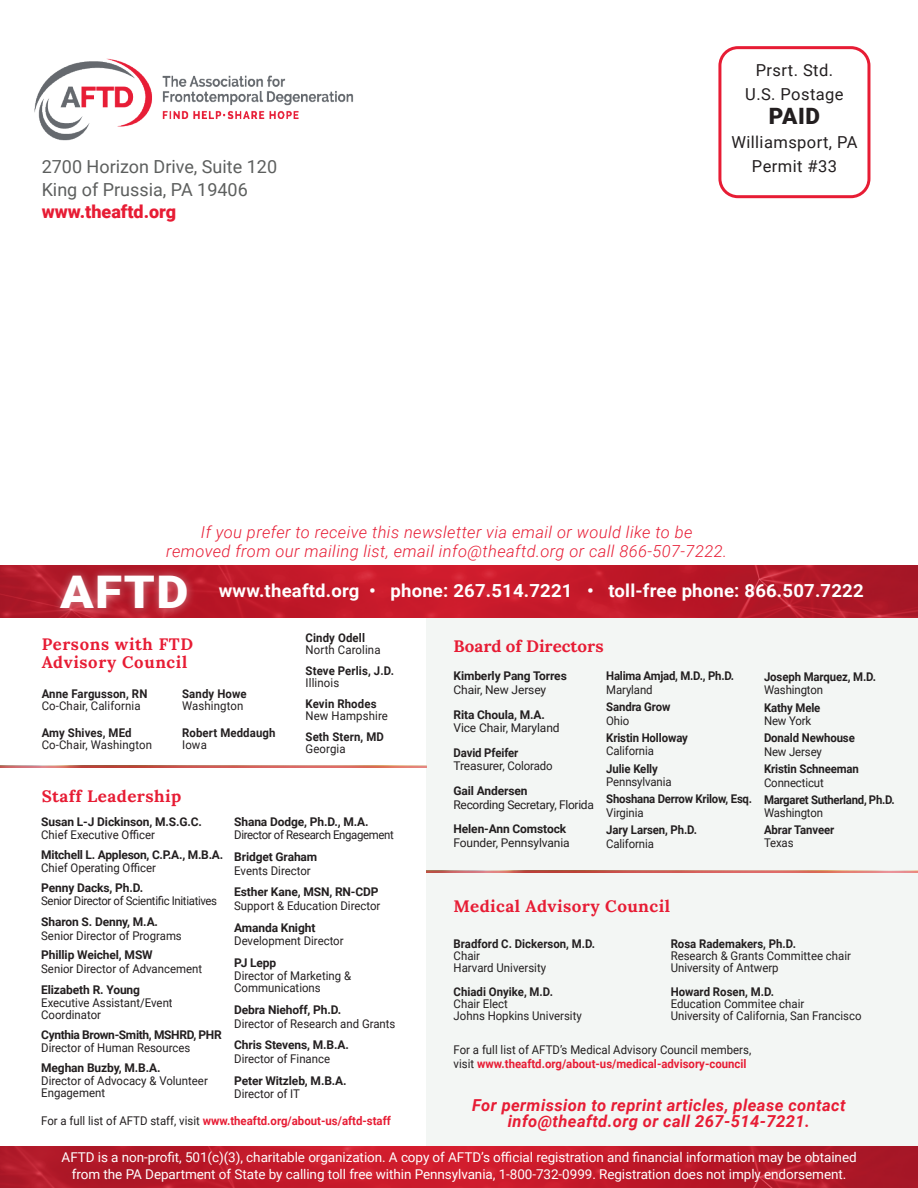
<style>
.page{position:relative;width:918px;height:1188px;background:#fff}
.page>*{position:absolute;margin:0;border:0;box-sizing:border-box;transform-origin:0 0}
.t1{font:900 45px "Roboto";color:#fff;scale:1.1 1}
.t2{font:900 22.5px "Roboto";color:#231f20}
.t3{font:700 18px "Roboto";letter-spacing:.01em;color:#fff}
.t4{font:18px/22.5px "Roboto";color:#5d5f5e}
.t5{font:900 18px "Roboto";color:#e71c34}
.t6{font:italic 300 16.5px/19.8px "Roboto";letter-spacing:.025em;color:#e71c34;text-align:center}
.t7{font:italic 700 16.5px/16.5px "Roboto";letter-spacing:.025em;color:#e71c34;text-align:center}
.t8{font:700 16.5px/18px "Lora";letter-spacing:.025em;color:#e71c34}
.t9{font:16.5px/24px "Roboto";letter-spacing:.025em;color:#231f20;text-align:center}
.t10{font:700 16.5px "Lora";color:#e71c34}
.t11{font:13.5px/16.2px "Roboto";letter-spacing:-.005em;color:#fff;text-align:center}
.t12{font:12px/12px "Roboto";color:#231f20;scale:.95 1}
.t13{font:700 12px "Roboto";letter-spacing:-.01em;color:#231f20}
.t14{font:700 12px "Roboto";letter-spacing:-.01em;color:#231f20;scale:.95 1}
.t15{font:700 12px "Roboto";letter-spacing:.01em;color:#231f20;scale:.95 1}
.t16{font:12px "Roboto";color:#231f20}
.t17{font:12px "Roboto";letter-spacing:-.03em;color:#231f20;scale:.95 1}
.t18{font:700 12px "Roboto";color:#e71c34;scale:.95 1}
.t19{font:700 12px "Roboto";letter-spacing:-.03em;color:#231f20}
.t20{font:12px "Roboto";letter-spacing:-.025em;color:#231f20}
.s1{font-weight:400;color:#231f20}
.s2{font-weight:700;color:#e71c34}
</style>
<div class="page">
<div style="left:426px;top:617px;width:492px;height:571px;background:#f3f6f4"></div>
<img style="left:34px;top:58px;width:320px;height:83px">
<div style="left:718px;top:46px;width:152px;height:152px;border:3px solid #e71c34;border-radius:18px"></div>
<hr style="left:0;top:766px;width:426px;height:2px;background:#e71c34">
<hr style="left:426px;top:871px;width:492px;height:2px;background:#e71c34">
<svg style="left:0;top:565px;width:918px;height:52px;background:#bd1929"></svg>
<div style="left:51px;top:566px;width:145px;height:52px;background:#fff;opacity:.44"></div>
<svg style="left:0;top:1147px;width:918px;height:41px;background:#bd1929"></svg>
<h3 class="t4" style="left:42px;top:155px;width:237px">2700 Horizon Drive, Suite 120<br>King of Prussia, PA 19406</h3>
<h3 class="t5" style="left:42px;top:199px;width:136px">www.theaftd.org</h3>
<h3 class="t9" style="left:745px;top:58px;width:100px">Prsrt. Std.<br>U.S. Postage</h3>
<h2 class="t2" style="left:769px;top:100px;width:53px">PAID</h2>
<h3 class="t9" style="left:731px;top:130px;width:128px">Williamsport, PA<br>Permit #33</h3>
<h3 class="t6" style="left:166px;top:521px;width:562px">If you prefer to receive this newsletter via email or would like to be<br>removed from our mailing list, email info@theaftd.org or call 866-507-7222.</h3>
<h1 class="t1" style="left:60px;top:561px;width:118px">AFTD</h1>
<h3 class="t3" style="left:219px;top:578px;width:646px">www.theaftd.org • phone: 267.514.7221 • toll-free phone: 866.507.7222</h3>
<h3 class="t8" style="left:42px;top:635px;width:153px">Persons with FTD<br>Advisory Council</h3>
<p class="t15" style="left:42px;top:685px;width:113px">Anne Fargusson, RN</p>
<p class="t12" style="left:42px;top:699px;width:106px">Co-Chair, California</p>
<p class="t15" style="left:42px;top:724px;width:96px">Amy Shives, MEd</p>
<p class="t12" style="left:42px;top:738px;width:118px">Co-Chair, Washington</p>
<p class="t15" style="left:182px;top:685px;width:69px">Sandy Howe</p>
<p class="t12" style="left:182px;top:699px;width:66px">Washington</p>
<p class="t15" style="left:182px;top:724px;width:100px">Robert Meddaugh</p>
<p class="t12" style="left:182px;top:738px;width:28px">Iowa</p>
<p class="t15" style="left:306px;top:629px;width:64px">Cindy Odell</p>
<p class="t12" style="left:306px;top:643px;width:80px">North Carolina</p>
<p class="t15" style="left:306px;top:662px;width:95px">Steve Perlis, J.D.</p>
<p class="t12" style="left:306px;top:676px;width:37px">Illinois</p>
<p class="t15" style="left:306px;top:695px;width:76px">Kevin Rhodes</p>
<p class="t12" style="left:306px;top:709px;width:88px">New Hampshire</p>
<p class="t15" style="left:306px;top:728px;width:84px">Seth Stern, MD</p>
<p class="t12" style="left:306px;top:742px;width:44px">Georgia</p>
<h3 class="t8" style="left:42px;top:787px;width:141px">Staff Leadership</h3>
<p class="t13" style="left:41px;top:813px;width:162px">Susan L-J Dickinson, M.S.G.C.</p>
<p class="t12" style="left:41px;top:829px;width:121px">Chief Executive Officer</p>
<p class="t13" style="left:41px;top:846px;width:184px">Mitchell L. Appleson, C.P.A., M.B.A.</p>
<p class="t12" style="left:41px;top:862px;width:122px">Chief Operating Officer</p>
<p class="t13" style="left:41px;top:879px;width:104px">Penny Dacks, Ph.D.</p>
<p class="t17" style="left:41px;top:893px;width:187px">Senior Director of Scientific Initiatives</p>
<p class="t13" style="left:41px;top:914px;width:118px">Sharon S. Denny, M.A.</p>
<p class="t12" style="left:41px;top:929px;width:150px">Senior Director of Programs</p>
<p class="t13" style="left:41px;top:947px;width:113px">Phillip Weichel, MSW</p>
<p class="t12" style="left:41px;top:962px;width:171px">Senior Director of Advancement</p>
<p class="t13" style="left:41px;top:981px;width:100px">Elizabeth R. Young</p>
<p class="t12" style="left:41px;top:997px;width:140px">Executive Assistant/Event<br>Coordinator</p>
<p class="t19" style="left:41px;top:1026px;width:182px">Cynthia Brown-Smith, MSHRD, PHR</p>
<p class="t12" style="left:41px;top:1042px;width:158px">Director of Human Resources</p>
<p class="t13" style="left:41px;top:1059px;width:121px">Meghan Buzby, M.B.A.</p>
<p class="t12" style="left:41px;top:1075px;width:177px">Director of Advocacy &amp; Volunteer<br>Engagement</p>
<p class="t13" style="left:234px;top:813px;width:136px">Shana Dodge, Ph.D., M.A.</p>
<p class="t17" style="left:234px;top:827px;width:170px">Director of Research Engagement</p>
<p class="t13" style="left:234px;top:849px;width:85px">Bridget Graham</p>
<p class="t12" style="left:234px;top:864px;width:82px">Events Director</p>
<p class="t13" style="left:234px;top:884px;width:146px">Esther Kane, MSN, RN-CDP</p>
<p class="t12" style="left:234px;top:899px;width:155px">Support &amp; Education Director</p>
<p class="t13" style="left:234px;top:919px;width:83px">Amanda Knight</p>
<p class="t12" style="left:234px;top:935px;width:117px">Development Director</p>
<p class="t13" style="left:234px;top:954px;width:44px">PJ Lepp</p>
<p class="t12" style="left:234px;top:970px;width:125px">Director of Marketing &amp;<br>Communications</p>
<p class="t13" style="left:234px;top:1002px;width:109px">Debra Niehoff, Ph.D.</p>
<p class="t12" style="left:234px;top:1017px;width:171px">Director of Research and Grants</p>
<p class="t13" style="left:234px;top:1037px;width:116px">Chris Stevens, M.B.A.</p>
<p class="t12" style="left:234px;top:1052px;width:102px">Director of Finance</p>
<p class="t13" style="left:234px;top:1072px;width:114px">Peter Witzleb, M.B.A.</p>
<p class="t12" style="left:234px;top:1088px;width:71px">Director of IT</p>
<p class="t18" style="left:41px;top:1112px;width:370px"><span class="s1">For a full list of AFTD staff, visit</span> www.theaftd.org/about-us/aftd-staff</p>
<h3 class="t10" style="left:454px;top:635px;width:151px">Board of Directors</h3>
<p class="t13" style="left:454px;top:668px;width:115px">Kimberly Pang Torres</p>
<p class="t16" style="left:454px;top:681px;width:94px">Chair, New Jersey</p>
<p class="t13" style="left:454px;top:706px;width:93px">Rita Choula, M.A.</p>
<p class="t16" style="left:454px;top:719px;width:108px">Vice Chair, Maryland</p>
<p class="t14" style="left:454px;top:744px;width:70px">David Pfeifer</p>
<p class="t16" style="left:454px;top:758px;width:101px">Treasurer, Colorado</p>
<p class="t13" style="left:454px;top:782px;width:76px">Gail Andersen</p>
<p class="t20" style="left:454px;top:796px;width:142px">Recording Secretary, Florida</p>
<p class="t13" style="left:454px;top:821px;width:114px">Helen-Ann Comstock</p>
<p class="t16" style="left:454px;top:834px;width:118px">Founder, Pennsylvania</p>
<p class="t14" style="left:606px;top:668px;width:136px">Halima Amjad, M.D., Ph.D.</p>
<p class="t12" style="left:606px;top:683px;width:50px">Maryland</p>
<p class="t14" style="left:606px;top:698px;width:69px">Sandra Grow</p>
<p class="t12" style="left:606px;top:714px;width:26px">Ohio</p>
<p class="t14" style="left:606px;top:729px;width:88px">Kristin Holloway</p>
<p class="t12" style="left:606px;top:745px;width:52px">California</p>
<p class="t14" style="left:606px;top:760px;width:56px">Julie Kelly</p>
<p class="t12" style="left:606px;top:775px;width:70px">Pennsylvania</p>
<p class="t14" style="left:606px;top:791px;width:155px">Shoshana Derrow Krilow, Esq.</p>
<p class="t12" style="left:606px;top:806px;width:41px">Virginia</p>
<p class="t14" style="left:606px;top:821px;width:97px">Jary Larsen, Ph.D.</p>
<p class="t12" style="left:606px;top:837px;width:52px">California</p>
<p class="t14" style="left:764px;top:668px;width:120px">Joseph Marquez, M.D.</p>
<p class="t12" style="left:764px;top:684px;width:64px">Washington</p>
<p class="t14" style="left:764px;top:699px;width:61px">Kathy Mele</p>
<p class="t12" style="left:764px;top:714px;width:51px">New York</p>
<p class="t14" style="left:764px;top:730px;width:97px">Donald Newhouse</p>
<p class="t12" style="left:764px;top:745px;width:63px">New Jersey</p>
<p class="t14" style="left:764px;top:760px;width:101px">Kristin Schneeman</p>
<p class="t12" style="left:764px;top:776px;width:64px">Connecticut</p>
<p class="t14" style="left:764px;top:791px;width:139px">Margaret Sutherland, Ph.D.</p>
<p class="t12" style="left:764px;top:807px;width:64px">Washington</p>
<p class="t14" style="left:764px;top:821px;width:75px">Abrar Tanveer</p>
<p class="t12" style="left:764px;top:837px;width:33px">Texas</p>
<h3 class="t8" style="left:454px;top:897px;width:218px">Medical Advisory Council</h3>
<p class="t14" style="left:454px;top:935px;width:151px">Bradford C. Dickerson, M.D.</p>
<p class="t12" style="left:454px;top:949px;width:99px">Chair<br>Harvard University</p>
<p class="t14" style="left:454px;top:983px;width:106px">Chiadi Onyike, M.D.</p>
<p class="t12" style="left:454px;top:997px;width:136px">Chair Elect<br>Johns Hopkins University</p>
<p class="t14" style="left:671px;top:935px;width:133px">Rosa Rademakers, Ph.D.</p>
<p class="t12" style="left:671px;top:949px;width:191px">Research &amp; Grants Committee chair<br>University of Antwerp</p>
<p class="t14" style="left:671px;top:983px;width:110px">Howard Rosen, M.D.</p>
<p class="t12" style="left:671px;top:997px;width:202px">Education Commitee chair<br>University of California, San Francisco</p>
<p class="t12" style="left:454px;top:1043px;width:315px;line-height:13.5px">For a full list of AFTD’s Medical Advisory Council members, visit <span class="s2">www.theaftd.org/about-us/medical-advisory-council</span></p>
<h3 class="t7" style="left:472px;top:1096px;width:375px">For permission to reprint articles, please contact info@theaftd.org or call 267-514-7221.</h3>
<p class="t11" style="left:62px;top:1149px;width:797px">AFTD is a non-profit, 501(c)(3), charitable organization. A copy of AFTD’s official registration and financial information may be obtained from the PA Department of State by calling toll free within Pennsylvania, 1-800-732-0999. Registration does not imply endorsement.</p>
</div>
